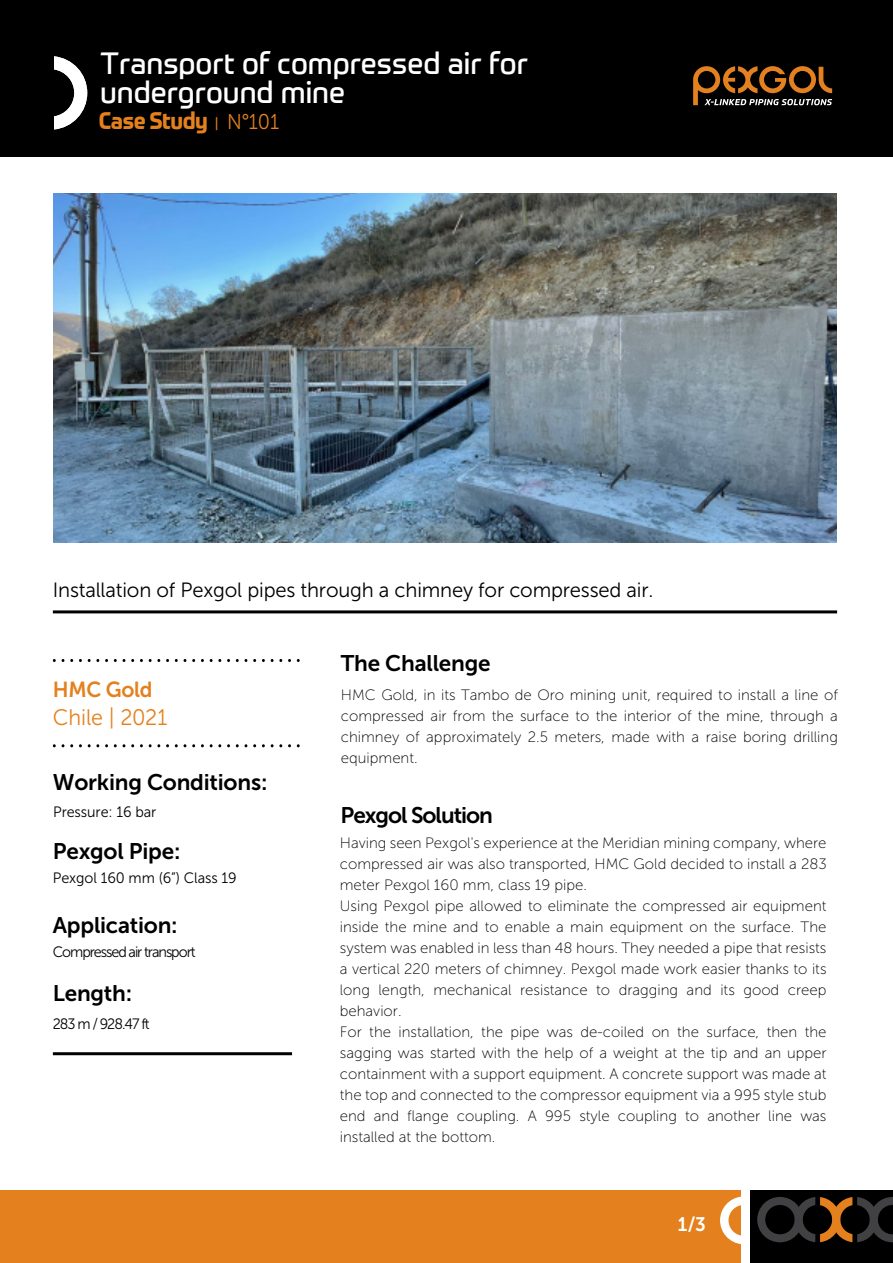
<style>
.page{position:relative;width:893px;height:1263px;background:#fff}
.page>*{position:absolute;margin:0;border:0;box-sizing:border-box;transform-origin:0 0}
.t1{font:30px/28.5px "Prometo";color:#fff}
.t2{font:700 23.4px "Prometo";letter-spacing:-.02em;color:#e4811e;scale:.92 1}
.t3{font:22.5px "Museo Sans 700";letter-spacing:-.01em;color:#000}
.t4{font:22.5px "Museo Sans 700";letter-spacing:-.045em;color:#000}
.t5{font:22.35px "Museo Sans 300";letter-spacing:-.005em;color:#e4811e;scale:.96 1}
.t6{font:21.75px "Museo Sans 700";letter-spacing:-.015em;color:#e4811e;scale:.96 1}
.t7{font:20.55px "Museo Sans 300";letter-spacing:-.01em;color:#000}
.t8{font:19.5px "Museo Sans 700";color:#fff;scale:.96 1}
.t9{font:15px/21px "Museo Sans 100";color:#000;text-align:justify}
.t10{font:15px "Museo Sans 300";letter-spacing:-.005em;color:#000;scale:.96 1}
.t11{font:15px "Museo Sans 300";letter-spacing:-.075em;color:#000;scale:.96 1}
.s1{font-family:"Museo Sans 300";font-weight:400;font-size:13.8px}
.s2{font-family:"Museo Sans 300";font-weight:400;font-size:21.3px}
</style>
<div class="page">
<div style="left:0;top:1190px;width:740px;height:73px;background:#e4811e"></div>
<svg style="left:720px;top:1196px;width:21px;height:48px"></svg>
<div style="left:750px;top:1190px;width:143px;height:73px;background:#000"></div>
<svg style="left:757px;top:1197px;width:136px;height:45px"></svg>
<div style="left:0;top:0;width:893px;height:156px;background:#000"></div>
<svg style="left:54px;top:56px;width:33px;height:73px"></svg>
<svg style="left:693px;top:66px;width:139px;height:39px"></svg>
<hr style="left:53px;top:610px;width:784px;height:3px;background:#000">
<hr style="left:53px;top:1052px;width:239px;height:3px;background:#000">
<svg style="left:88px;top:659px;width:11px;height:3px"></svg>
<svg style="left:149px;top:659px;width:11px;height:3px"></svg>
<svg style="left:210px;top:659px;width:11px;height:3px"></svg>
<svg style="left:271px;top:659px;width:11px;height:3px"></svg>
<svg style="left:88px;top:744px;width:11px;height:3px"></svg>
<svg style="left:149px;top:744px;width:11px;height:3px"></svg>
<svg style="left:210px;top:744px;width:11px;height:3px"></svg>
<svg style="left:271px;top:744px;width:11px;height:3px"></svg>
<img style="left:54px;top:194px;width:782px;height:349px">
<h1 class="t1" style="left:100px;top:49px;width:429px">Transport of compressed air for underground mine</h1>
<h2 class="t2" style="left:99px;top:106px;width:198px">Case Study <span class="s1">|</span> <span class="s2">N°101</span></h2>
<h3 class="t7" style="left:53px;top:579px;width:602px">Installation of Pexgol pipes through a chimney for compressed air.</h3>
<h3 class="t6" style="left:53px;top:677px;width:105px">HMC Gold</h3>
<h3 class="t5" style="left:53px;top:705px;width:121px">Chile | 2021</h3>
<h3 class="t3" style="left:53px;top:770px;width:216px">Working Conditions:</h3>
<h3 class="t3" style="left:341px;top:650px;width:151px">The Challenge</h3>
<p class="t9" style="left:341px;top:684px;width:499px">HMC Gold, in its Tambo de Oro mining unit, required to install a line of compressed air from the surface to the interior of the mine, through a chimney of approximately 2.5 meters, made with a raise boring drilling equipment.</p>
<p class="t10" style="left:53px;top:803px;width:109px">Pressure: 16 bar</p>
<h3 class="t4" style="left:341px;top:802px;width:154px">Pexgol Solution</h3>
<h3 class="t3" style="left:53px;top:839px;width:129px">Pexgol Pipe:</h3>
<p class="t10" style="left:53px;top:869px;width:193px">Pexgol 160 mm (6”) Class 19</p>
<h3 class="t3" style="left:53px;top:913px;width:126px">Application:</h3>
<p class="t11" style="left:53px;top:943px;width:150px">Compressed air transport</p>
<h3 class="t3" style="left:53px;top:981px;width:81px">Length:</h3>
<p class="t11" style="left:53px;top:1016px;width:102px">283 m / 928.47 ft</p>
<p class="t9" style="left:340px;top:832px;width:488px;text-align:left">Having seen Pexgol's experience at the Meridian mining company, where compressed air was also transported, HMC Gold decided to install a 283 meter Pexgol 160 mm, class 19 pipe.<br>Using Pexgol pipe allowed to eliminate the compressed air equipment inside the mine and to enable a main equipment on the surface. The system was enabled in less than 48 hours. They needed a pipe that resists a vertical 220 meters of chimney. Pexgol made work easier thanks to its long length, mechanical resistance to dragging and its good creep behavior.<br>For the installation, the pipe was de-coiled on the surface, then the sagging was started with the help of a weight at the tip and an upper containment with a support equipment. A concrete support was made at the top and connected to the compressor equipment via a 995 style stub end and flange coupling. A 995 style coupling to another line was installed at the bottom.</p>
<h3 class="t8" style="left:678px;top:1213px;width:30px">1/3</h3>
</div>
